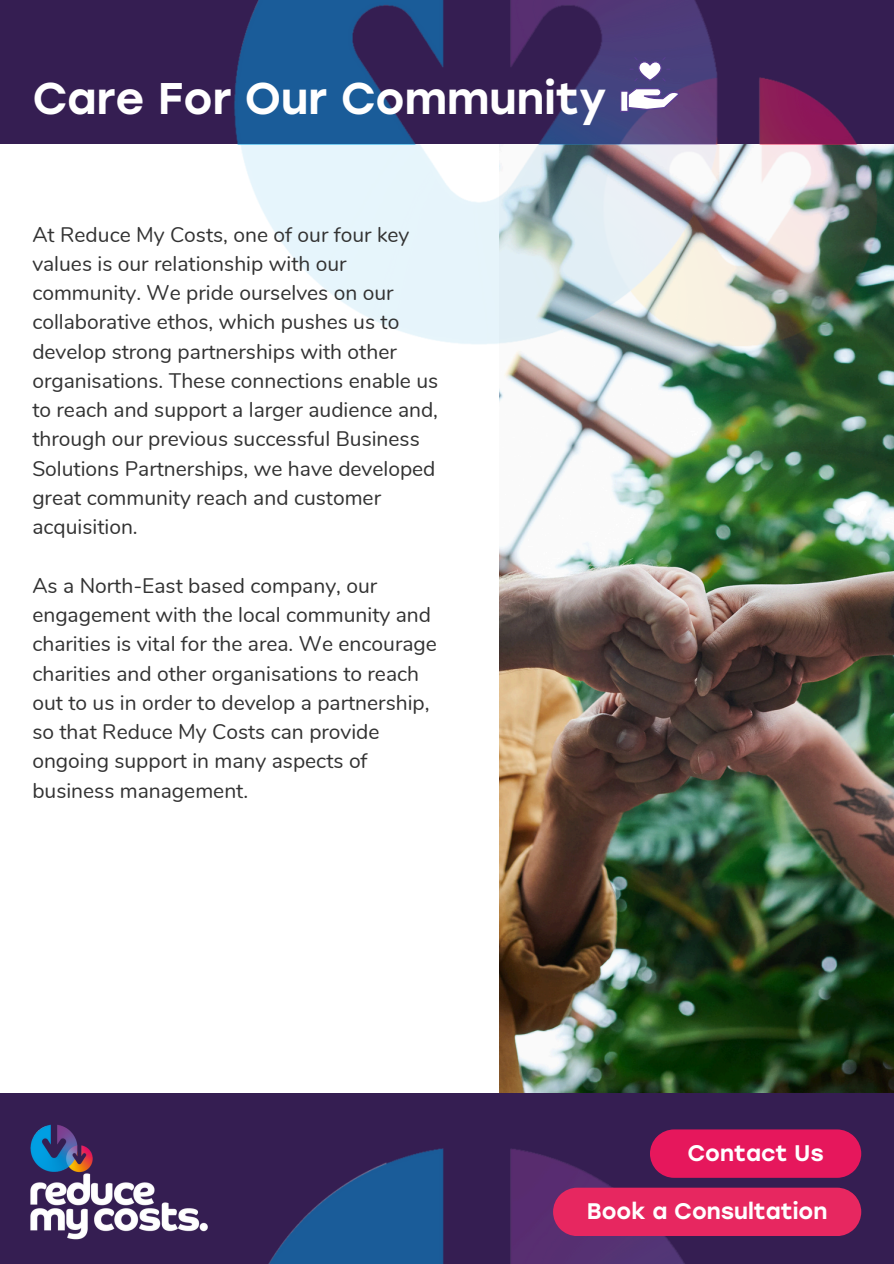
<style>
.page{position:relative;width:894px;height:1264px;background:#fff}
.page>*{position:absolute;margin:0;border:0;box-sizing:border-box;transform-origin:0 0}
.t1{font:500 44.25px "Stolzl";color:#fff}
.t2{font:500 22.5px "Stolzl";color:#fff}
.t3{font:21px/29.2px "Nunito";color:#323232}
</style>
<div class="page">
<img style="left:499px;top:381px;width:394px;height:712px">
<img style="left:237px;top:144px;width:656px;height:237px">
<div style="left:0;top:0;width:893px;height:144px;background:#351e52"></div>
<img style="left:234px;top:0;width:623px;height:144px">
<div style="left:0;top:1093px;width:893px;height:170px;background:#351e52"></div>
<img style="left:269px;top:1148px;width:593px;height:115px">
<img style="left:30px;top:1124px;width:178px;height:116px">
<svg style="left:619px;top:88px;width:60px;height:24px"></svg>
<svg style="left:629px;top:57px;width:41px;height:24px"></svg>
<div style="left:553px;top:1187px;width:307px;height:48px;background:#e72760"></div>
<svg style="left:649px;top:1129px;width:212px;height:48px"></svg>
<h1 class="t1" style="left:32px;top:72px;width:575px">Care For Our Community</h1>
<p class="t3" style="left:32px;top:220px;width:407px">At Reduce My Costs, one of our four key values is our relationship with our community. We pride ourselves on our collaborative ethos, which pushes us to develop strong partnerships with other organisations. These connections enable us to reach and support a larger audience and, through our previous successful Business Solutions Partnerships, we have developed great community reach and customer acquisition.</p>
<p class="t3" style="left:32px;top:571px;width:406px">As a North-East based company, our engagement with the local community and charities is vital for the area. We encourage charities and other organisations to reach out to us in order to develop a partnership, so that Reduce My Costs can provide ongoing support in many aspects of business management.</p>
<p class="t2" style="left:687px;top:1139px;width:138px">Contact Us</p>
<p class="t2" style="left:586px;top:1197px;width:242px">Book a Consultation</p>
</div>
